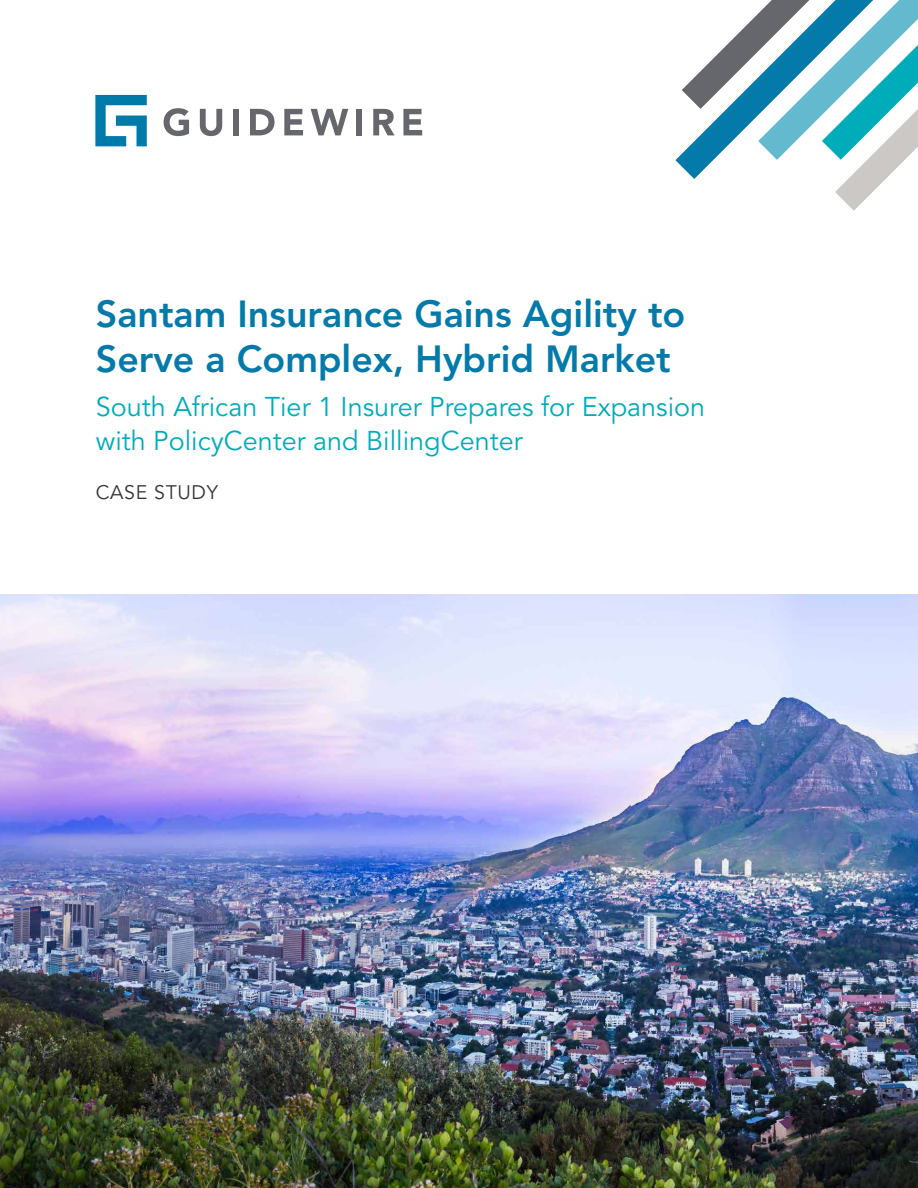
<style>
.page{position:relative;width:918px;height:1188px;background:#fff}
.page>*{position:absolute;margin:0;border:0;box-sizing:border-box;transform-origin:0 0}
.t1{font:800 37.5px/45px "Avenir LT Std";color:#037aa9}
.t2{font:27px/34.5px "Avenir LT Std";color:#00acba}
.t3{font:19.5px "Avenir LT Std";letter-spacing:.035em;color:#343433}
</style>
<div class="page">
<svg style="left:164px;top:108px;width:25px;height:28px"></svg>
<svg style="left:200px;top:109px;width:22px;height:27px"></svg>
<div style="left:233px;top:109px;width:6px;height:26px;background:#66666d"></div>
<svg style="left:250px;top:109px;width:25px;height:26px"></svg>
<svg style="left:284px;top:109px;width:19px;height:26px"></svg>
<svg style="left:311px;top:109px;width:37px;height:26px"></svg>
<div style="left:356px;top:109px;width:6px;height:26px;background:#66666d"></div>
<svg style="left:373px;top:109px;width:22px;height:26px"></svg>
<svg style="left:403px;top:109px;width:19px;height:26px"></svg>
<svg style="left:95px;top:95px;width:52px;height:51px"></svg>
<svg style="left:675px;top:0;width:243px;height:211px"></svg>
<img style="left:0;top:594px;width:918px;height:594px">
<h1 class="t1" style="left:96px;top:292px;width:591px">Santam Insurance Gains Agility to<br>Serve a Complex, Hybrid Market</h1>
<p class="t2" style="left:96px;top:390px;width:611px">South African Tier 1 Insurer Prepares for Expansion with PolicyCenter and BillingCenter</p>
<p class="t3" style="left:96px;top:481px;width:124px">CASE STUDY</p>
</div>
